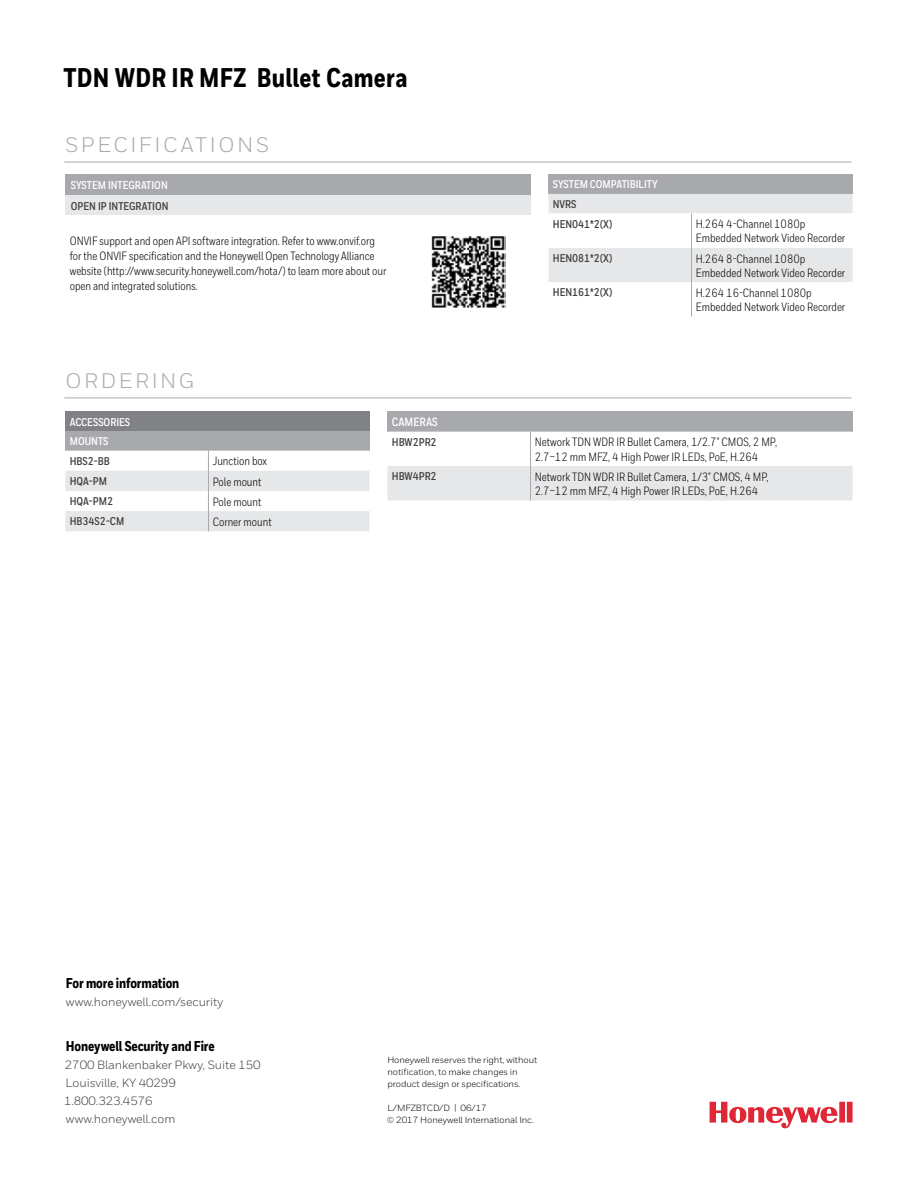
<style>
.page{position:relative;width:918px;height:1188px;background:#fff}
.page>*{position:absolute;margin:0;border:0;box-sizing:border-box;transform-origin:0 0}
.t1{font:800 27px "Honeywell Cond";letter-spacing:.01em;color:#000}
.t2{font:21px "Honeywell Sans";letter-spacing:.12em;color:#a7a9ac}
.t3{font:800 14.25px "Honeywell Cond";letter-spacing:-.01em;color:#000}
.t4{font:12px/14.2px "Honeywell Cond";color:#000}
.t5{font:12px/18px "Honeywell Sans";letter-spacing:-.01em;color:#414042}
.t6{font:700 12px "Honeywell Cond";letter-spacing:.005em;color:#fff}
.t7{font:700 11.25px/19.5px "Honeywell Cond";color:#414042}
.t8{font:700 11.25px/19.5px "Honeywell Cond";color:#fff}
.t9{font:9px/12px "Honeywell Sans";letter-spacing:-.01em;color:#000}
</style>
<div class="page">
<svg style="left:710px;top:1102px;width:143px;height:27px"></svg>
<div style="left:65px;top:174px;width:466px;height:21px;background:#a7a9ac"></div>
<div style="left:65px;top:195px;width:466px;height:20px;background:#e6e7e8"></div>
<img style="left:431px;top:236px;width:75px;height:72px">
<div style="left:549px;top:174px;width:304px;height:20px;background:#a7a9ac"></div>
<svg style="left:549px;top:194px;width:304px;height:88px"></svg>
<hr style="left:691px;top:213px;width:1px;height:35px;background:#a7a9ac">
<hr style="left:691px;top:248px;width:1px;height:34px;background:#a7a9ac">
<hr style="left:691px;top:282px;width:1px;height:35px;background:#a7a9ac">
<div style="left:65px;top:411px;width:304px;height:20px;background:#808285"></div>
<div style="left:65px;top:431px;width:304px;height:20px;background:#a7a9ac"></div>
<svg style="left:65px;top:451px;width:304px;height:80px"></svg>
<div style="left:387px;top:411px;width:466px;height:21px;background:#a7a9ac"></div>
<div style="left:387px;top:466px;width:466px;height:34px;background:#e6e7e8"></div>
<hr style="left:530px;top:432px;width:1px;height:34px;background:#a7a9ac">
<hr style="left:530px;top:466px;width:1px;height:34px;background:#a7a9ac">
<hr style="left:64px;top:162px;width:787px;height:1px;background:#a7a9ac">
<hr style="left:64px;top:398px;width:787px;height:1px;background:#a7a9ac">
<h1 class="t1" style="left:64px;top:61px;width:345px">TDN WDR IR MFZ Bullet Camera</h1>
<h2 class="t2" style="left:65px;top:132px;width:205px">SPECIFICATIONS</h2>
<p class="t8" style="left:71px;top:176px;width:98px">SYSTEM INTEGRATION</p>
<p class="t7" style="left:71px;top:196px;width:99px">OPEN IP INTEGRATION</p>
<p class="t4" style="left:70px;top:233px;width:318px;line-height:15px">ONVIF support and open API software integration. Refer to www.onvif.org for the ONVIF specification and the Honeywell Open Technology Alliance website (http://www.security.honeywell.com/hota/) to learn more about our open and integrated solutions.</p>
<h2 class="t2" style="left:65px;top:368px;width:130px">ORDERING</h2>
<p class="t8" style="left:553px;top:175px;width:107px">SYSTEM COMPATIBILITY</p>
<p class="t7" style="left:553px;top:195px;width:61px">NVRS<br>HEN041*2(X)</p>
<p class="t4" style="left:696px;top:217px;width:151px">H.264 4-Channel 1080p<br>Embedded Network Video Recorder</p>
<p class="t7" style="left:553px;top:249px;width:61px">HEN081*2(X)</p>
<p class="t4" style="left:696px;top:251px;width:151px">H.264 8-Channel 1080p<br>Embedded Network Video Recorder</p>
<p class="t7" style="left:553px;top:283px;width:61px">HEN161*2(X)</p>
<p class="t4" style="left:696px;top:286px;width:151px">H.264 16-Channel 1080p<br>Embedded Network Video Recorder</p>
<p class="t8" style="left:70px;top:412px;width:62px">ACCESSORIES<br>MOUNTS</p>
<p class="t7" style="left:70px;top:451px;width:42px">HBS2-BB</p>
<p class="t4" style="left:213px;top:454px;width:56px">Junction box</p>
<p class="t7" style="left:70px;top:472px;width:39px">HQA-PM</p>
<p class="t4" style="left:213px;top:474px;width:50px">Pole mount</p>
<p class="t7" style="left:70px;top:492px;width:45px">HQA-PM2</p>
<p class="t4" style="left:213px;top:494px;width:50px">Pole mount</p>
<p class="t7" style="left:70px;top:512px;width:56px">HB34S2-CM</p>
<p class="t4" style="left:213px;top:515px;width:60px">Corner mount</p>
<p class="t6" style="left:392px;top:415px;width:48px">CAMERAS</p>
<p class="t7" style="left:392px;top:432px;width:46px">HBW2PR2</p>
<p class="t4" style="left:535px;top:435px;width:244px">Network TDN WDR IR Bullet Camera, 1/2.7" CMOS, 2 MP,<br>2.7–12 mm MFZ, 4 High Power IR LEDs, PoE, H.264</p>
<p class="t7" style="left:392px;top:467px;width:46px">HBW4PR2</p>
<p class="t4" style="left:535px;top:470px;width:235px">Network TDN WDR IR Bullet Camera, 1/3" CMOS, 4 MP,<br>2.7–12 mm MFZ, 4 High Power IR LEDs, PoE, H.264</p>
<p class="t3" style="left:66px;top:974px;width:115px">For more information</p>
<p class="t5" style="left:66px;top:992px;width:159px">www.honeywell.com/security</p>
<p class="t3" style="left:66px;top:1037px;width:150px">Honeywell Security and Fire</p>
<p class="t5" style="left:64px;top:1055px;width:198px">2700 Blankenbaker Pkwy, Suite 150<br>Louisville, KY 40299<br>1.800.323.4576 www.honeywell.com</p>
<p class="t9" style="left:387px;top:1053px;width:151px">Honeywell reserves the right, without notification, to make changes in product design or specifications.</p>
<p class="t9" style="left:387px;top:1101px;width:149px">L/MFZBTCD/D | 06/17<br>© 2017 Honeywell International Inc.</p>
</div>
